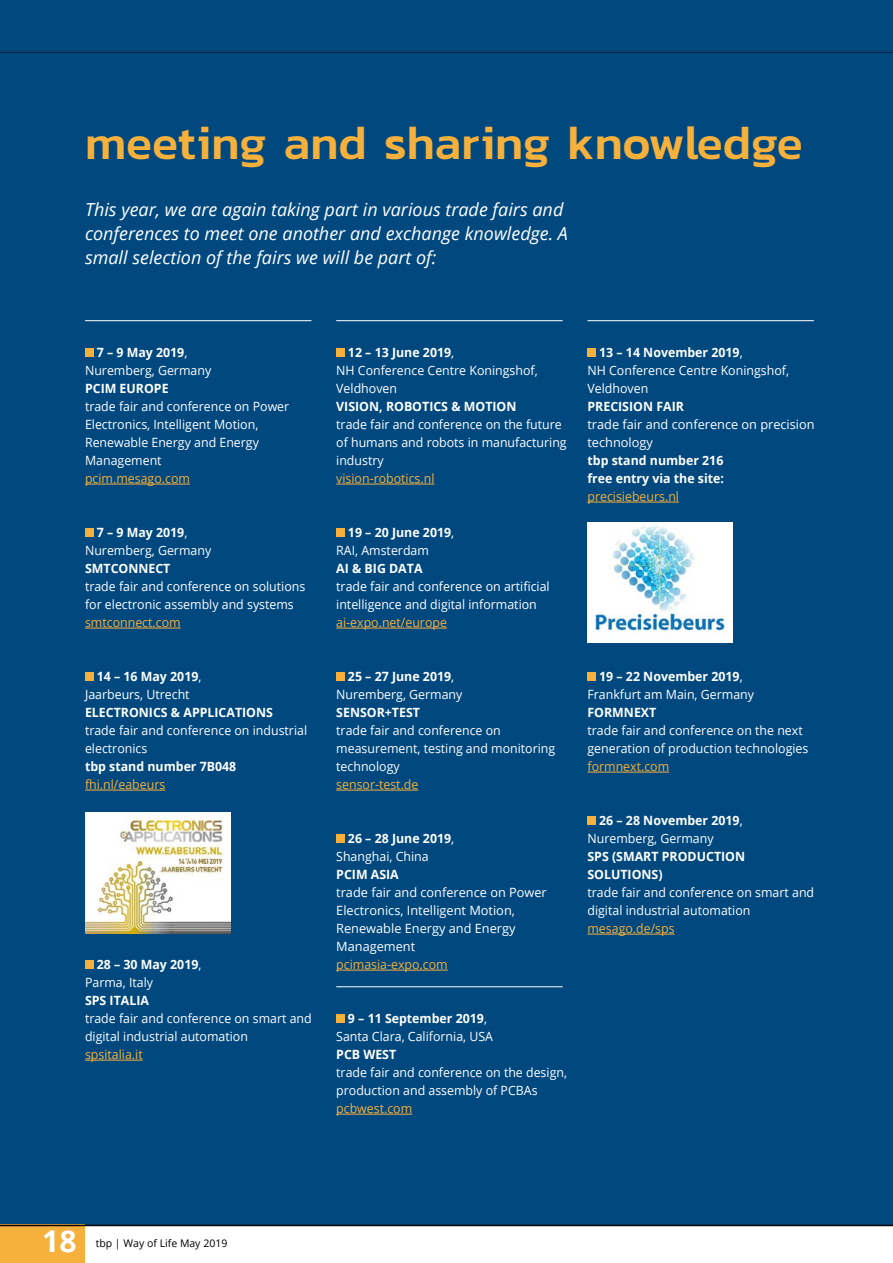
<style>
.page{position:relative;width:893px;height:1263px;background:#fff}
.page>*{position:absolute;margin:0;border:0;box-sizing:border-box;transform-origin:0 0}
.t1{font:500 48px "Kanit";color:#f6b03c}
.t2{font:700 30px "Open Sans";color:#fff}
.t3{font:italic 18px/24px "Open Sans";color:#fff}
.t4{font:12.75px/18px "Open Sans";color:#fff}
.t5{font:700 12.75px/18px "Open Sans";color:#fff}
.t6{font:12.75px "Open Sans";color:#f6b03c}
.t7{font:10.5px "Open Sans";color:#000}
.s1{font-weight:700}
.s2{font-weight:400}
</style>
<div class="page">
<div style="left:0;top:0;width:893px;height:1225px;background:#00487e"></div>
<hr style="left:336px;top:484px;width:98px;height:1px;background:#f6b03c">
<hr style="left:336px;top:628px;width:111px;height:1px;background:#f6b03c">
<hr style="left:336px;top:790px;width:82px;height:1px;background:#f6b03c">
<hr style="left:336px;top:970px;width:112px;height:1px;background:#f6b03c">
<hr style="left:336px;top:1114px;width:76px;height:1px;background:#f6b03c">
<hr style="left:336px;top:320px;width:227px;height:1px;background:#fff">
<div style="left:336px;top:349px;width:9px;height:8px;background:#f6b03c"></div>
<div style="left:336px;top:529px;width:9px;height:8px;background:#f6b03c"></div>
<div style="left:336px;top:673px;width:9px;height:8px;background:#f6b03c"></div>
<div style="left:336px;top:835px;width:9px;height:8px;background:#f6b03c"></div>
<hr style="left:336px;top:986px;width:227px;height:1px;background:#fff">
<div style="left:336px;top:1015px;width:9px;height:8px;background:#f6b03c"></div>
<hr style="left:587px;top:502px;width:92px;height:1px;background:#f6b03c">
<hr style="left:587px;top:772px;width:82px;height:1px;background:#f6b03c">
<hr style="left:587px;top:934px;width:88px;height:1px;background:#f6b03c">
<hr style="left:587px;top:320px;width:227px;height:1px;background:#fff">
<div style="left:587px;top:349px;width:9px;height:8px;background:#f6b03c"></div>
<div style="left:587px;top:673px;width:9px;height:8px;background:#f6b03c"></div>
<div style="left:587px;top:817px;width:9px;height:8px;background:#f6b03c"></div>
<hr style="left:85px;top:484px;width:105px;height:1px;background:#f6b03c">
<hr style="left:85px;top:628px;width:96px;height:1px;background:#f6b03c">
<hr style="left:85px;top:790px;width:80px;height:1px;background:#f6b03c">
<hr style="left:85px;top:1060px;width:58px;height:1px;background:#f6b03c">
<hr style="left:85px;top:320px;width:226px;height:1px;background:#fff">
<div style="left:85px;top:349px;width:9px;height:8px;background:#f6b03c"></div>
<div style="left:85px;top:529px;width:9px;height:8px;background:#f6b03c"></div>
<div style="left:85px;top:673px;width:9px;height:8px;background:#f6b03c"></div>
<div style="left:85px;top:961px;width:9px;height:8px;background:#f6b03c"></div>
<img style="left:587px;top:523px;width:146px;height:119px">
<img style="left:85px;top:812px;width:145px;height:121px">
<hr style="left:0;top:51px;width:893px;height:2px;background:#000">
<div style="left:0;top:1225px;width:85px;height:38px;background:#f6b03c"></div>
<hr style="left:0;top:1225px;width:893px;height:1px;background:#000">
<h1 class="t1" style="left:85px;top:107px;width:719px">meeting and sharing knowledge</h1>
<h3 class="t3" style="left:85px;top:197px;width:484px">This year, we are again taking part in various trade fairs and conferences to meet one another and exchange knowledge. A small selection of the fairs we will be part of:</h3>
<p class="t4" style="left:85px;top:343px;width:128px;text-indent:12px"><span class="s1">7 – 9 May 2019</span>,<br>Nuremberg, Germany</p>
<p class="t5" style="left:85px;top:379px;width:85px">PCIM EUROPE</p>
<p class="t4" style="left:85px;top:397px;width:206px">trade fair and conference on Power<br>Electronics, Intelligent Motion,<br>Renewable Energy and Energy<br>Management</p>
<p class="t6" style="left:85px;top:470px;width:107px">pcim.mesago.com</p>
<p class="t4" style="left:85px;top:523px;width:128px;text-indent:12px"><span class="s1">7 – 9 May 2019</span>,<br>Nuremberg, Germany</p>
<p class="t5" style="left:85px;top:559px;width:87px">SMTCONNECT</p>
<p class="t4" style="left:85px;top:577px;width:222px">trade fair and conference on solutions for electronic assembly and systems</p>
<p class="t6" style="left:85px;top:614px;width:97px">smtconnect.com</p>
<p class="t4" style="left:85px;top:667px;width:118px;text-indent:12px"><span class="s1">14 – 16 May 2019</span>,<br>Jaarbeurs, Utrecht</p>
<p class="t5" style="left:85px;top:703px;width:189px">ELECTRONICS &amp; APPLICATIONS</p>
<p class="t4" style="left:85px;top:721px;width:224px">trade fair and conference on industrial electronics</p>
<p class="t5" style="left:85px;top:757px;width:153px">tbp stand number 7B048</p>
<p class="t6" style="left:85px;top:776px;width:82px">fhi.nl/eabeurs</p>
<p class="t5" style="left:85px;top:955px;width:118px;text-indent:12px">28 – 30 May 2019<span class="s2">,<br>Parma, Italy</span></p>
<p class="t5" style="left:85px;top:991px;width:66px">SPS ITALIA</p>
<p class="t4" style="left:85px;top:1009px;width:228px">trade fair and conference on smart and digital industrial automation</p>
<p class="t6" style="left:85px;top:1046px;width:59px">spsitalia.it</p>
<p class="t4" style="left:336px;top:343px;width:203px;text-indent:12px"><span class="s1">12 – 13 June 2019</span>,<br>NH Conference Centre Koningshof,<br>Veldhoven</p>
<p class="t5" style="left:336px;top:397px;width:182px">VISION, ROBOTICS &amp; MOTION</p>
<p class="t4" style="left:336px;top:415px;width:232px">trade fair and conference on the future of humans and robots in manufacturing industry</p>
<p class="t6" style="left:336px;top:470px;width:100px">vision-robotics.nl</p>
<p class="t4" style="left:336px;top:523px;width:119px;text-indent:12px"><span class="s1">19 – 20 June 2019</span>,<br>RAI, Amsterdam</p>
<p class="t5" style="left:336px;top:559px;width:88px">AI &amp; BIG DATA</p>
<p class="t4" style="left:336px;top:577px;width:215px">trade fair and conference on artificial intelligence and digital information</p>
<p class="t6" style="left:336px;top:614px;width:112px">ai-expo.net/europe</p>
<p class="t4" style="left:336px;top:667px;width:128px;text-align:center"><span class="s1">25 – 27 June 2019</span>,<br>Nuremberg, Germany</p>
<p class="t5" style="left:336px;top:703px;width:85px">SENSOR+TEST</p>
<p class="t4" style="left:336px;top:721px;width:221px">trade fair and conference on measurement, testing and monitoring technology</p>
<p class="t6" style="left:336px;top:776px;width:84px">sensor-test.de</p>
<p class="t4" style="left:336px;top:829px;width:119px;text-indent:12px"><span class="s1">26 – 28 June 2019</span>,<br>Shanghai, China</p>
<p class="t5" style="left:336px;top:865px;width:64px">PCIM ASIA</p>
<p class="t4" style="left:336px;top:883px;width:212px">trade fair and conference on Power<br>Electronics, Intelligent Motion,<br>Renewable Energy and Energy<br>Management</p>
<p class="t6" style="left:336px;top:956px;width:113px">pcimasia-expo.com</p>
<p class="t4" style="left:336px;top:1009px;width:158px;text-align:center"><span class="s1">9 – 11 September 2019</span>,<br>Santa Clara, California, USA</p>
<p class="t5" style="left:336px;top:1045px;width:62px">PCB WEST</p>
<p class="t4" style="left:336px;top:1063px;width:232px">trade fair and conference on the design, production and assembly of PCBAs</p>
<p class="t6" style="left:336px;top:1100px;width:78px">pcbwest.com</p>
<p class="t4" style="left:587px;top:343px;width:203px;text-indent:12px"><span class="s1">13 – 14 November 2019</span>,<br>NH Conference Centre Koningshof,<br>Veldhoven</p>
<p class="t5" style="left:587px;top:397px;width:98px">PRECISION FAIR</p>
<p class="t4" style="left:587px;top:415px;width:229px">trade fair and conference on precision technology</p>
<p class="t5" style="left:587px;top:451px;width:138px">tbp stand number 216 free entry via the site:</p>
<p class="t6" style="left:587px;top:488px;width:93px">precisiebeurs.nl</p>
<p class="t4" style="left:587px;top:667px;width:168px;text-align:center"><span class="s1">19 – 22 November 2019</span>,<br>Frankfurt am Main, Germany</p>
<p class="t5" style="left:587px;top:703px;width:70px">FORMNEXT</p>
<p class="t4" style="left:587px;top:721px;width:222px">trade fair and conference on the next generation of production technologies</p>
<p class="t6" style="left:587px;top:758px;width:83px">formnext.com</p>
<p class="t4" style="left:587px;top:811px;width:157px;text-indent:12px"><span class="s1">26 – 28 November 2019</span>,<br>Nuremberg, Germany</p>
<p class="t5" style="left:587px;top:847px;width:159px">SPS (SMART PRODUCTION<br>SOLUTIONS)</p>
<p class="t4" style="left:587px;top:883px;width:228px">trade fair and conference on smart and digital industrial automation</p>
<p class="t6" style="left:587px;top:920px;width:89px">mesago.de/sps</p>
<h2 class="t2" style="left:42px;top:1220px;width:36px">18</h2>
<p class="t7" style="left:96px;top:1236px;width:133px">tbp | Way of Life May 2019</p>
</div>
